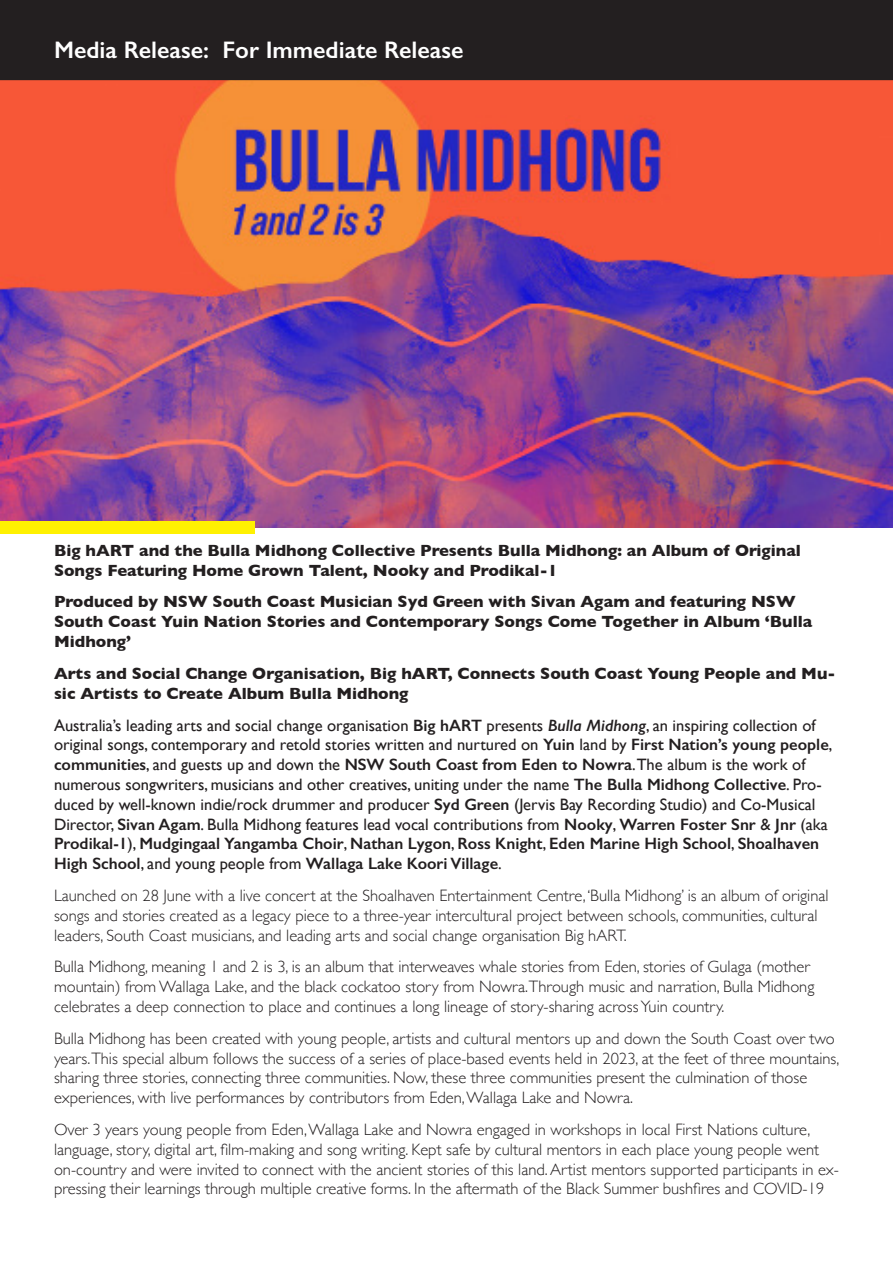
<style>
.page{position:relative;width:893px;height:1263px;background:#fff}
.page>*{position:absolute;margin:0;border:0;box-sizing:border-box;transform-origin:0 0}
.t1{font:600 24px "Gill Sans";color:#fff}
.t2{font:300 16.5px/19.8px "Gill Sans";color:#231f20}
.t3{font:16.5px/19.8px "Gill Sans";color:#231f20}
.t4{font:700 16.5px/19.8px "Gill Sans";color:#231f20}
.s1{font-weight:600}
.s2{font-weight:600;font-style:italic}
</style>
<div class="page">
<img style="left:0;top:80px;width:893px;height:447px">
<div style="left:0;top:0;width:893px;height:80px;background:#231f20"></div>
<div style="left:1px;top:521px;width:254px;height:12px;background:#fff101"></div>
<p class="t1" style="left:54px;top:36px;width:411px">Media Release: For Immediate Release</p>
<p class="t4" style="left:54px;top:540px;width:748px">Big hART and the Bulla Midhong Collective Presents Bulla Midhong: an Album of Original<br>Songs Featuring Home Grown Talent, Nooky and Prodikal-1</p>
<p class="t4" style="left:54px;top:592px;width:760px">Produced by NSW South Coast Musician Syd Green with Sivan Agam and featuring NSW<br>South Coast Yuin Nation Stories and Contemporary Songs Come Together in Album ‘Bulla<br>Midhong’</p>
<p class="t4" style="left:54px;top:663px;width:783px">Arts and Social Change Organisation, Big hART, Connects South Coast Young People and Mu&shy;sic Artists to Create Album Bulla Midhong</p>
<p class="t3" style="left:54px;top:715px;width:780px">Australia’s leading arts and social change organisation <span class="s1">Big hART</span> presents <span class="s2">Bulla Midhong</span>, an inspiring collection of original songs, contemporary and retold stories written and nurtured on <span class="s1">Yuin</span> land by <span class="s1">First Nation’s young people</span>, <span class="s1">communities</span>, and guests up and down the <span class="s1">NSW South Coast from Eden to Nowra</span>.The album is the work of numerous songwriters, musicians and other creatives, uniting under the name <span class="s1">The Bulla Midhong Collective</span>. Pro&shy;duced by well-known indie/rock drummer and producer <span class="s1">Syd Green</span> (Jervis Bay Recording Studio) and Co-Musical Director, <span class="s1">Sivan Agam</span>. Bulla Midhong features lead vocal contributions from <span class="s1">Nooky</span>, <span class="s1">Warren Foster Snr</span> &amp; <span class="s1">Jnr</span> (aka <span class="s1">Prodikal-1</span>), <span class="s1">Mudgingaal Yangamba Choir</span>, <span class="s1">Nathan Lygon</span>, <span class="s1">Ross Knight</span>, <span class="s1">Eden Marine High School</span>, <span class="s1">Shoalhaven High School</span>, and young people from <span class="s1">Wallaga Lake Koori Village</span>.</p>
<p class="t2" style="left:54px;top:885px;width:776px">Launched on 28 June with a live concert at the Shoalhaven Entertainment Centre, ‘Bulla Midhong’ is an album of original songs and stories created as a legacy piece to a three-year intercultural project between schools, communities, cultural leaders, South Coast musicians, and leading arts and social change organisation Big hART.</p>
<p class="t2" style="left:54px;top:956px;width:762px">Bulla Midhong, meaning 1 and 2 is 3, is an album that interweaves whale stories from Eden, stories of Gulaga (mother mountain) from Wallaga Lake, and the black cockatoo story from Nowra.Through music and narration, Bulla Midhong celebrates a deep connection to place and continues a long lineage of story-sharing across Yuin country.</p>
<p class="t2" style="left:54px;top:1028px;width:787px">Bulla Midhong has been created with young people, artists and cultural mentors up and down the South Coast over two years.This special album follows the success of a series of place-based events held in 2023, at the feet of three mountains, sharing three stories, connecting three communities. Now, these three communities present the culmination of those experiences, with live performances by contributors from Eden, Wallaga Lake and Nowra.</p>
<p class="t2" style="left:54px;top:1119px;width:786px">Over 3 years young people from Eden, Wallaga Lake and Nowra engaged in workshops in local First Nations culture, language, story, digital art, film-making and song writing. Kept safe by cultural mentors in each place young people went on-country and were invited to connect with the ancient stories of this land. Artist mentors supported participants in ex&shy;pressing their learnings through multiple creative forms. In the aftermath of the Black Summer bushfires and COVID-19</p>
</div>
